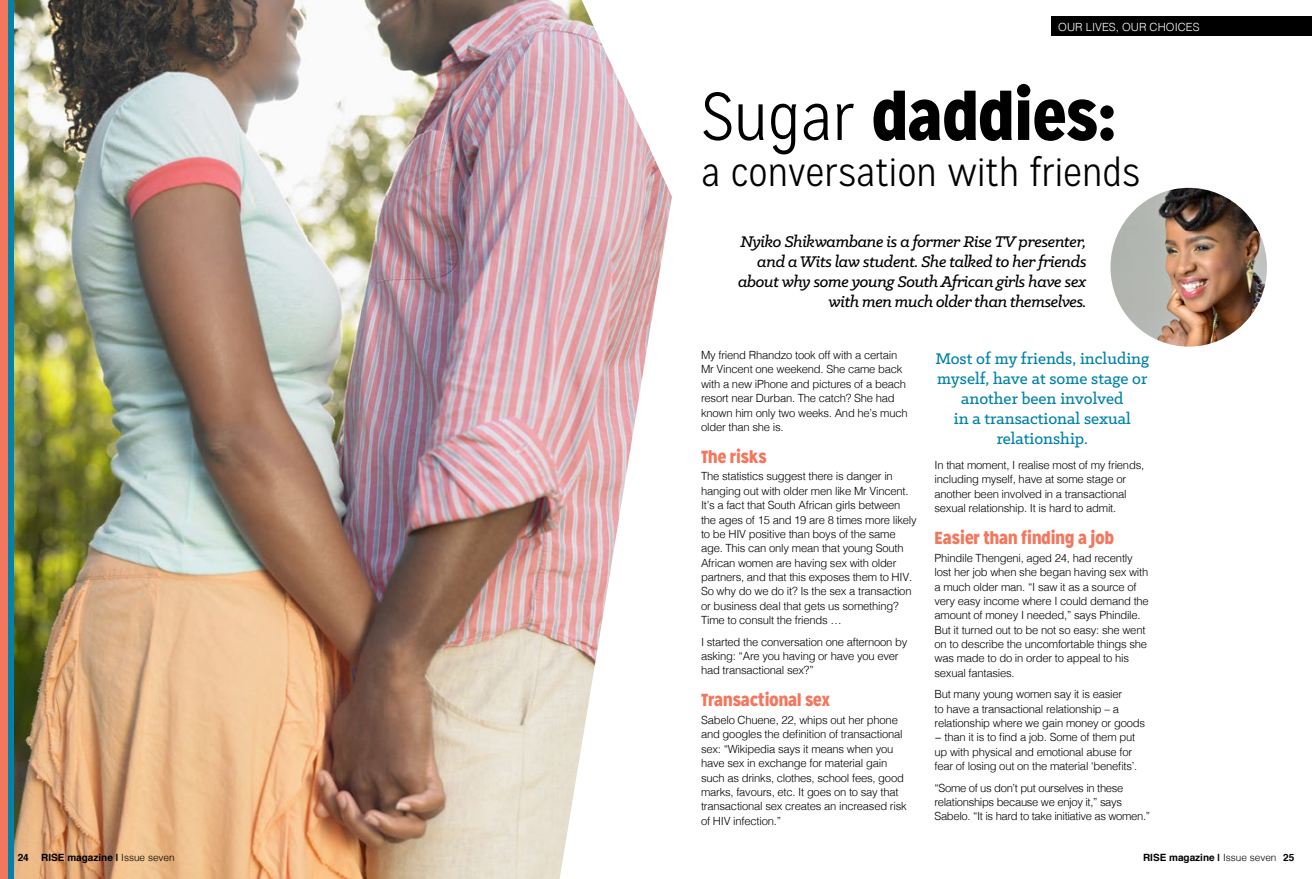
<style>
.page{position:relative;width:1312px;height:879px;background:#fff}
.page>*{position:absolute;margin:0;border:0;box-sizing:border-box;transform-origin:0 0}
.t1{font:900 67.5px "Mission Gothic";color:#000}
.t2{font:300 40.5px "Mission Gothic";color:#000}
.t3{font:italic 500 17.5px/20px "Klinic Slab";letter-spacing:-.02em;color:#000;text-align:right}
.t4{font:500 17.5px/20px "Klinic Slab";color:#0082a9;text-align:center}
.t5{font:900 17.5px "Mission Gothic";color:#f3775d}
.t6{font:300 11.25px/14.4px "Helvetica";letter-spacing:-.02em;color:#000}
.t7{font:300 11.25px "Helvetica";color:#fff}
.t8{font:700 10px "Helvetica";color:#000}
.s1{font-weight:300}
</style>
<div class="page">
<div style="left:0;top:0;width:13px;height:879px;background:#f3775d"></div>
<img style="left:13px;top:0;width:658px;height:879px">
<div style="left:1050px;top:17px;width:261px;height:19px;background:#000"></div>
<div style="left:8px;top:0;width:5px;height:879px;background:#0082a9"></div>
<img style="left:1110px;top:188px;width:156px;height:159px">
<p class="t7" style="left:1058px;top:17px;width:132px">STrapli ne to go here</p>
<p class="t7" style="left:1058px;top:17px;width:143px">OUR LIVES, OUR CHOICES</p>
<h1 class="t1" style="left:701px;top:72px;width:416px"><span class="s1">Sugar</span> daddies:</h1>
<h2 class="t2" style="left:701px;top:148px;width:441px">a conversation with friends</h2>
<h3 class="t3" style="left:737px;top:231px;width:350px">Nyiko Shikwambane is a former Rise TV presenter, and a Wits law student. She talked to her friends about why some young South African girls have sex with men much older than themselves.</h3>
<p class="t6" style="left:701px;top:347px;width:208px">My friend Rhandzo took off with a certain<br>M r Vincent one weekend. She came back with a new iPhone and pictures of a beach resort near Durban. The catch? She had known him only two weeks. And he’s much older than she is.</p>
<h3 class="t5" style="left:701px;top:445px;width:67px">The risks</h3>
<p class="t6" style="left:701px;top:468px;width:217px">The statistics suggest there is danger in hanging out with older men like M r Vincent.<br>It’s a fact that South African girls between the ages of 15 and 19 are 8 times more likely to be HIV positive than boys of the same age. This can only mean that young South African women are having sex with older partners, and that this exposes them to HIV.<br>So why do we do it? Is the sex a transaction or business deal that gets us something?<br>Time to consult the friends …</p>
<p class="t6" style="left:701px;top:634px;width:208px">I started the conversation one afternoon by asking: “Are you having or have you ever had transactional sex?”</p>
<h3 class="t5" style="left:701px;top:688px;width:130px">Transactional sex</h3>
<p class="t6" style="left:701px;top:712px;width:207px">Sabelo Chuene, 22, whips out her phone and googles the definition of transactional sex: “Wikipedia says it means when you have sex in exchange for material gain such as drinks, clothes, school fees, good marks, favours, etc. It goes on to say that transactional sex creates an increased risk of HIV infection.”</p>
<h3 class="t4" style="left:935px;top:348px;width:215px">Most of my friends, including myself, have at some stage or another been involved<br>in a transactional sexual relationship.</h3>
<p class="t6" style="left:934px;top:457px;width:211px">In that moment, I realise most of my friends, including myself, have at some stage or another been involved in a transactional sexual relationship. It is hard to admit.</p>
<h3 class="t5" style="left:934px;top:526px;width:181px">Easier than finding a job</h3>
<p class="t6" style="left:934px;top:550px;width:216px">Phindile Thengeni, aged 24, had recently lost her job when she began having sex with a much older man. “I saw it as a source of very easy income where I could demand the amount of money I needed,” says Phindile.<br>But it turned out to be not so easy: she went on to describe the uncomfortable things she was made to do in order to appeal to his sexual fantasies.</p>
<p class="t6" style="left:934px;top:686px;width:212px">But many young women say it is easier<br>to have a transactional relationship – a relationship where we gain money or goods − than it is to find a job. Some of them put up with physical and emotional abuse for fear of losing out on the material ‘benefits’.</p>
<p class="t6" style="left:934px;top:779px;width:217px">“Some of us don’t put ourselves in these relationships because we enjoy it,” says<br>Sabelo. “It is hard to take initiative as women.”</p>
<p class="t8" style="left:35px;top:849px;width:135px">RISE magazine | <span class="s1">Is ue seven</span></p>
<p class="t8" style="left:1142px;top:849px;width:135px">RISE magazine | <span class="s1">Issue seven</span></p>
<p class="t8" style="left:1282px;top:849px;width:13px">25</p>
<p class="t8" style="left:18px;top:849px;width:158px">24 RISE magazine | <span class="s1">Issue seven</span></p>
</div>
